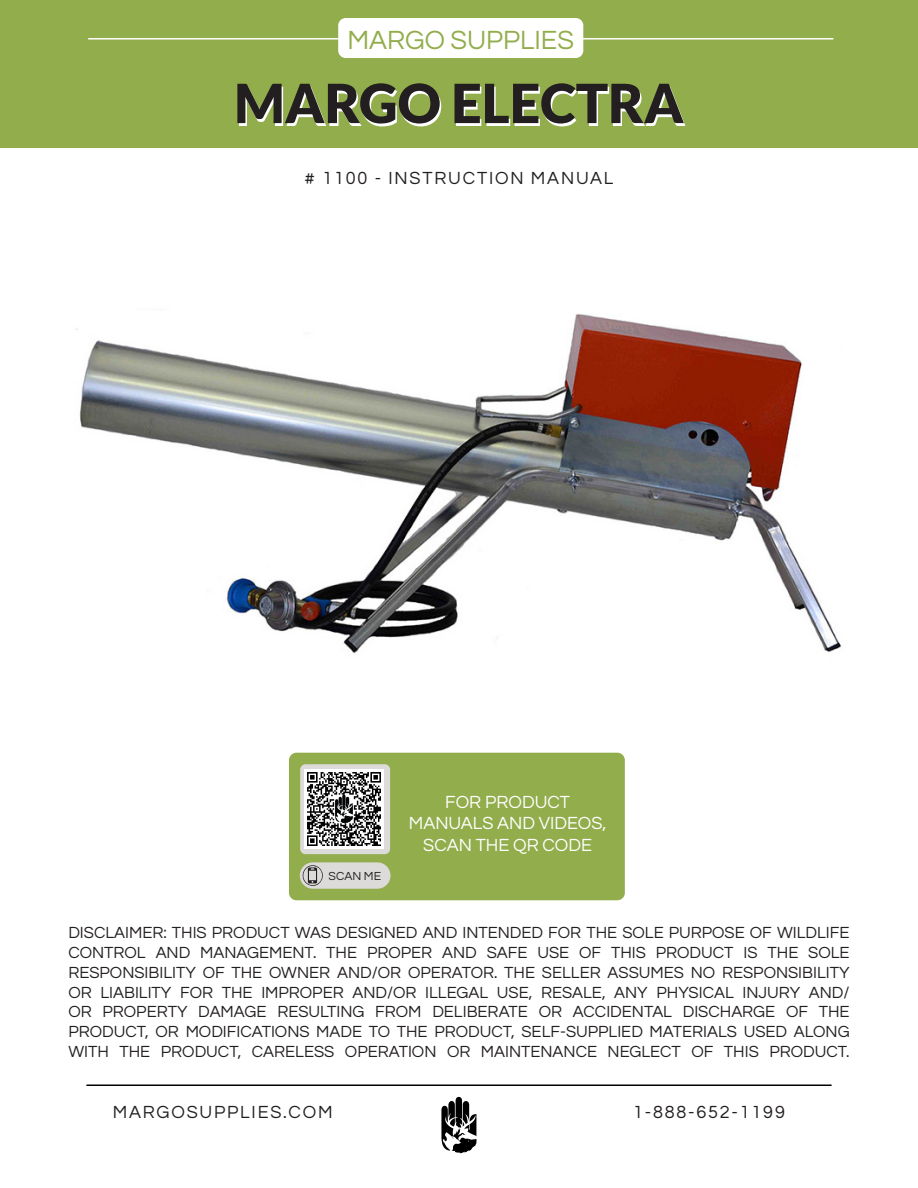
<style>
.page{position:relative;width:918px;height:1188px;background:#fff}
.page>*{position:absolute;margin:0;border:0;box-sizing:border-box;transform-origin:0 0}
.t1{font:900 54px "Lato";color:#fff}
.t2{font:27px "Questrial";color:#92ad4b}
.t3{font:18px "Questrial";letter-spacing:.1em;color:#231f20}
.t4{font:18px/21.6px "Questrial";color:#fff;text-align:center}
.t5{font:16.5px/19.8px "Questrial";color:#231f20;text-align:justify}
.t6{font:12.15px "Questrial";color:#231f20}
</style>
<div class="page">
<hr style="left:86px;top:1084px;width:746px;height:2px;background:#000">
<svg style="left:441px;top:1097px;width:36px;height:56px"></svg>
<div style="left:0;top:0;width:918px;height:148px;background:#92ad4b"></div>
<hr style="left:88px;top:38px;width:745px;height:2px;background:#fff">
<div style="left:338px;top:18px;width:245px;height:40px;background:#fff;border-radius:8px"></div>
<img style="left:76px;top:314px;width:765px;height:340px">
<div style="left:289px;top:753px;width:336px;height:147px;background:#92ad4b;border-radius:8px"></div>
<div style="left:300px;top:764px;width:90px;height:90px;background:#dcdbda;border-radius:5px"></div>
<div style="left:300px;top:862px;width:91px;height:27px;background:#dcdbda;border-radius:13px"></div>
<svg style="left:302px;top:865px;width:21px;height:21px"></svg>
<img style="left:305px;top:770px;width:79px;height:79px">
<h2 class="t2" style="left:348px;top:21px;width:228px">MARGO SUPPLIES</h2>
<h1 class="t1" style="left:236px;top:75px;width:451px">MARGO ELECTRA</h1>
<p class="t3" style="left:305px;top:165px;width:310px"># 1100 - INSTRUCTION MANUAL</p>
<p class="t6" style="left:329px;top:870px;width:54px">SCAN ME</p>
<p class="t4" style="left:409px;top:792px;width:199px">FOR PRODUCT<br>MANUALS AND VIDEOS,<br>SCAN THE QR CODE</p>
<p class="t5" style="left:68px;top:923px;width:783px">DISCLAIMER: THIS PRODUCT WAS DESIGNED AND INTENDED FOR THE SOLE PURPOSE OF WILDLIFE CONTROL AND MANAGEMENT. THE PROPER AND SAFE USE OF THIS PRODUCT IS THE SOLE RESPONSIBILITY OF THE OWNER AND/OR OPERATOR. THE SELLER ASSUMES NO RESPONSIBILITY OR LIABILITY FOR THE IMPROPER AND/OR ILLEGAL USE, RESALE, ANY PHYSICAL INJURY AND/ OR PROPERTY DAMAGE RESULTING FROM DELIBERATE OR ACCIDENTAL DISCHARGE OF THE PRODUCT, OR MODIFICATIONS MADE TO THE PRODUCT, SELF-SUPPLIED MATERIALS USED ALONG WITH THE PRODUCT, CARELESS OPERATION OR MAINTENANCE NEGLECT OF THIS PRODUCT.</p>
<p class="t3" style="left:113px;top:1099px;width:221px">MARGOSUPPLIES.COM</p>
<p class="t3" style="left:633px;top:1099px;width:153px">1-888-652-1199</p>
</div>
